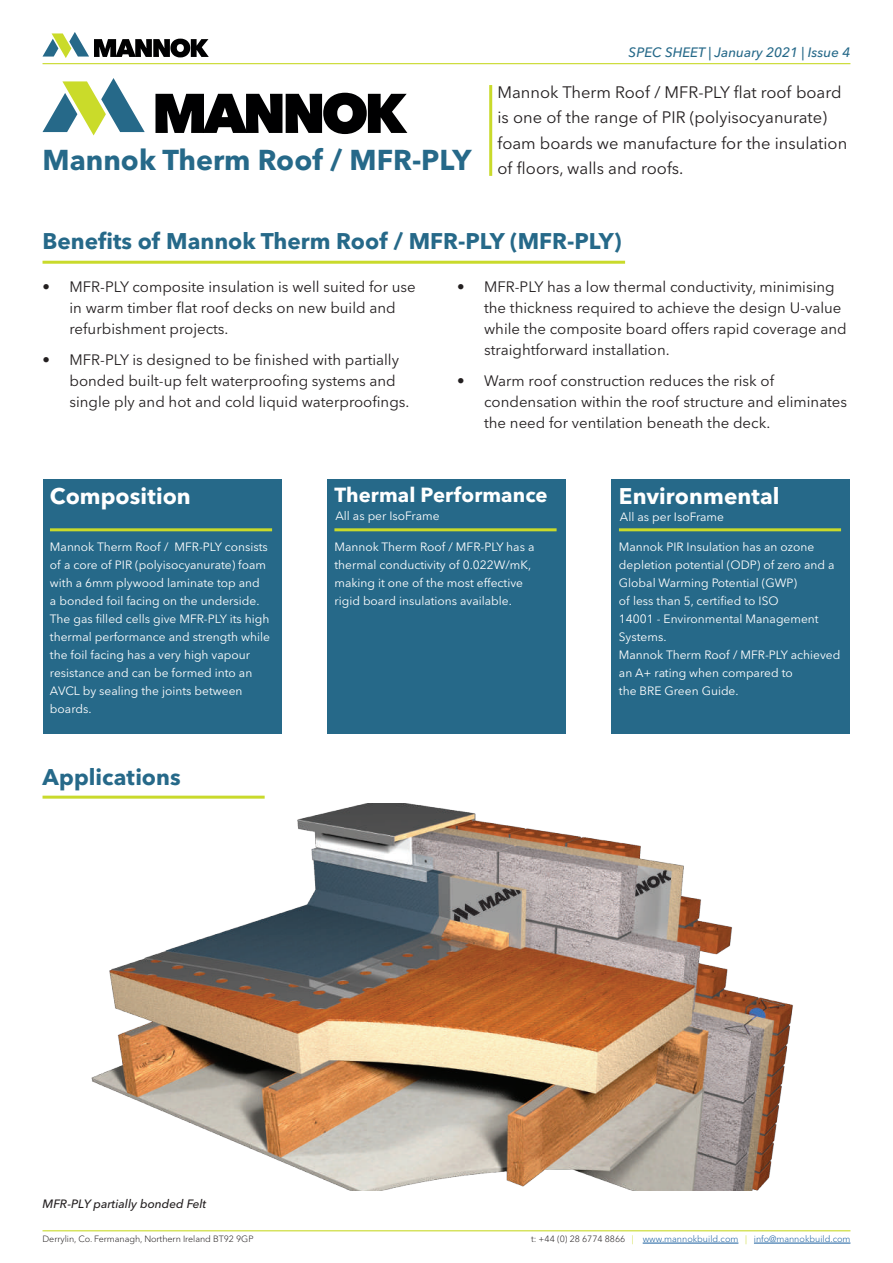
<style>
.page{position:relative;width:893px;height:1263px;background:#fff}
.page>*{position:absolute;margin:0;border:0;box-sizing:border-box;transform-origin:0 0}
.t1{font:700 28.5px "Avenir Next LT Pro";color:#266989}
.t2{font:700 22.5px "Avenir Next LT Pro";color:#266989}
.t3{font:700 22.5px "Avenir Next LT Pro";letter-spacing:.005em;color:#fff}
.t4{font:700 20.25px "Avenir Next LT Pro";letter-spacing:.005em;color:#fff}
.t5{font:16.5px/25.5px "Avenir Next LT Pro";color:#231f20}
.t6{font:15px/21px "Avenir Next LT Pro";color:#231f20}
.t7{font:italic 500 13.5px "Avenir Next LT Pro";color:#266989}
.t8{font:12px/18px "Avenir Next LT Pro";color:#fff}
.t9{font:italic 500 12px "Avenir Next LT Pro";color:#231f20}
.t10{font:300 9px "Avenir Next LT Pro";color:#175d9e}
.t11{font:300 9px "Avenir Next LT Pro";letter-spacing:-.005em;color:#231f20}
.s1{color:#231f20}
.s2{color:#c9da2b}
</style>
<div class="page">
<hr style="left:43px;top:63px;width:807px;height:1px;background:#c9da2b">
<hr style="left:43px;top:1230px;width:807px;height:1px;background:#c9da2b">
<hr style="left:643px;top:1243px;width:95px;height:1px;background:#175d9e">
<hr style="left:754px;top:1243px;width:96px;height:1px;background:#175d9e">
<svg style="left:43px;top:32px;width:166px;height:26px"></svg>
<hr style="left:489px;top:85px;width:3px;height:91px;background:#c9da2b">
<div style="left:43px;top:479px;width:238px;height:254px;background:#266989"></div>
<div style="left:611px;top:479px;width:239px;height:254px;background:#266989"></div>
<div style="left:327px;top:479px;width:239px;height:254px;background:#266989"></div>
<hr style="left:619px;top:528px;width:222px;height:3px;background:#c9da2b">
<hr style="left:334px;top:528px;width:223px;height:3px;background:#c9da2b">
<hr style="left:50px;top:528px;width:222px;height:3px;background:#c9da2b">
<hr style="left:43px;top:796px;width:222px;height:3px;background:#c9da2b">
<hr style="left:43px;top:261px;width:582px;height:3px;background:#c9da2b">
<img style="left:91px;top:804px;width:702px;height:387px">
<svg style="left:43px;top:78px;width:102px;height:57px"></svg>
<svg style="left:155px;top:93px;width:252px;height:41px"></svg>
<h1 class="t1" style="left:43px;top:143px;width:430px">Mannok Therm Roof / MFR-PLY</h1>
<p class="t7" style="left:629px;top:44px;width:223px">SPEC SHEET | January 2021 | Issue 4</p>
<h3 class="t5" style="left:497px;top:79px;width:351px">Mannok Therm Roof / MFR-PLY flat roof board is one of the range of PIR (polyisocyanurate) foam boards we manufacture for the insulation of floors, walls and roofs.</h3>
<h2 class="t2" style="left:43px;top:227px;width:581px">Benefits of Mannok Therm Roof / MFR-PLY (MFR-PLY)</h2>
<p class="t6" style="left:70px;top:276px;width:348px;text-indent:-27px">• MFR-PLY composite insulation is well suited for use in warm timber flat roof decks on new build and refurbishment projects.</p>
<p class="t6" style="left:70px;top:350px;width:341px;text-indent:-27px">• MFR-PLY is designed to be finished with partially bonded built-up felt waterproofing systems and single ply and hot and cold liquid waterproofings.</p>
<p class="t6" style="left:484px;top:276px;width:364px;text-indent:-27px">• MFR-PLY has a low thermal conductivity, minimising the thickness required to achieve the design U-value while the composite board offers rapid coverage and straightforward installation.</p>
<p class="t6" style="left:484px;top:371px;width:365px;text-indent:-27px">• Warm roof construction reduces the risk of condensation within the roof structure and eliminates the need for ventilation beneath the deck.</p>
<h2 class="t3" style="left:50px;top:482px;width:142px">Composition</h2>
<h3 class="t4" style="left:334px;top:483px;width:215px">Thermal Performance</h3>
<h2 class="t3" style="left:619px;top:482px;width:162px">Environmental</h2>
<p class="t8" style="left:335px;top:507px;width:106px">All as per IsoFrame</p>
<p class="t8" style="left:620px;top:507px;width:106px">All as per IsoFrame</p>
<p class="t8" style="left:50px;top:538px;width:222px">Mannok Therm Roof / MFR-PLY consists of a core of PIR (polyisocyanurate) foam with a 6mm plywood laminate top and<br>a bonded foil facing on the underside.<br>The gas filled cells give MFR-PLY its high thermal performance and strength while the foil facing has a very high vapour resistance and can be formed into an AVCL by sealing the joints between boards.</p>
<p class="t8" style="left:619px;top:538px;width:223px">Mannok PIR Insulation has an ozone depletion potential (ODP) of zero and a<br>Global Warming Potential (GWP)<br>of less than 5, certified to ISO<br>14001 - Environmental Management<br>Systems.<br>Mannok Therm Roof / MFR-PLY achieved an A+ rating when compared to<br>the BRE Green Guide.</p>
<p class="t8" style="left:334px;top:538px;width:202px">Mannok Therm Roof / MFR-PLY has a thermal conductivity of 0.022W/mK, making it one of the most effective rigid board insulations available.</p>
<h2 class="t2" style="left:43px;top:764px;width:140px">Applications</h2>
<p class="t9" style="left:43px;top:1197px;width:166px">MFR-PLY partially bonded Felt</p>
<p class="t11" style="left:43px;top:1234px;width:212px">Derrylin, Co. Fermanagh, Northern Ireland BT92 9GP</p>
<p class="t10" style="left:531px;top:1234px;width:321px"><span class="s1">t: +44 (0) 28 6774 8866</span> <span class="s2">|</span> www.mannokbuild.com <span class="s2">|</span> info@mannokbuild.com</p>
</div>
